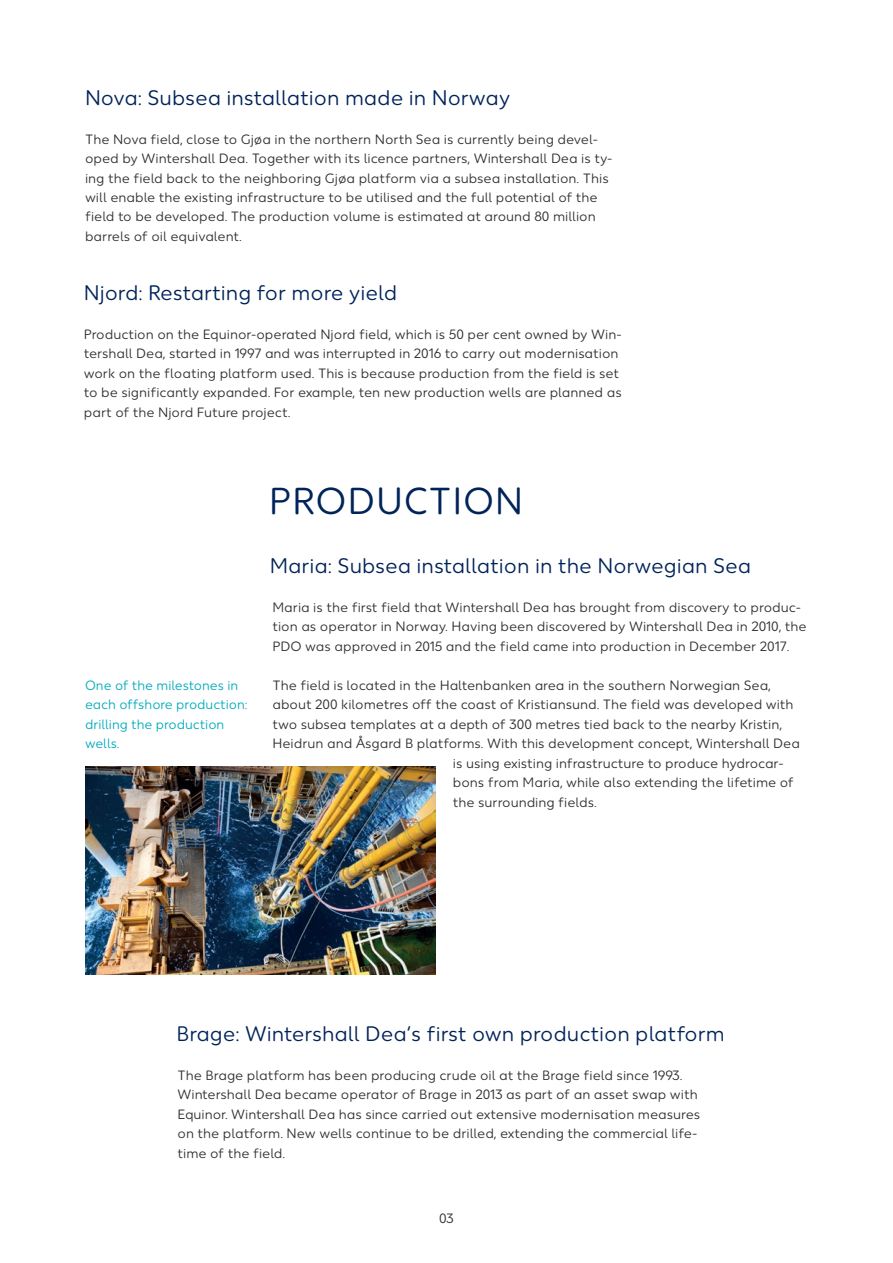
<style>
.page{position:relative;width:893px;height:1263px;background:#fff}
.page>*{position:absolute;margin:0;border:0;box-sizing:border-box;transform-origin:0 0}
.t1{font:37.5px "Wintershall Dea";letter-spacing:.02em;color:#002359}
.t2{font:21px "Wintershall Dea";color:#002359}
.t3{font:13.5px/19.5px "Wintershall Dea";color:#312f30}
.t4{font:13.5px/19.5px "Wintershall Dea";color:#00aabc}
</style>
<div class="page">
<img style="left:85px;top:767px;width:351px;height:207px">
<h2 class="t2" style="left:85px;top:85px;width:427px">Nova: Subsea installation made in Norway</h2>
<p class="t3" style="left:85px;top:130px;width:529px">The Nova field, close to Gjøa in the northern North Sea is currently being devel&shy;oped by Wintershall Dea. Together with its licence partners, Wintershall Dea is ty&shy;ing the field back to the neighboring Gjøa platform via a subsea installation. This will enable the existing infrastructure to be utilised and the full potential of the field to be developed. The production volume is estimated at around 80 million barrels of oil equivalent.</p>
<h2 class="t2" style="left:84px;top:280px;width:315px">Njord: Restarting for more yield</h2>
<p class="t3" style="left:84px;top:325px;width:539px">Production on the Equinor-operated Njord field, which is 50 per cent owned by Win&shy;tershall Dea, started in 1997 and was interrupted in 2016 to carry out modernisation work on the floating platform used. This is because production from the field is set to be significantly expanded. For example, ten new production wells are planned as part of the Njord Future project.</p>
<h1 class="t1" style="left:269px;top:480px;width:256px">PRODUCTION</h1>
<p class="t4" style="left:85px;top:676px;width:164px">One of the milestones in each offshore production: drilling the production wells.</p>
<h2 class="t2" style="left:270px;top:553px;width:483px">Maria: Subsea installation in the Norwegian Sea</h2>
<p class="t3" style="left:272px;top:598px;width:536px">Maria is the first field that Wintershall Dea has brought from discovery to produc&shy;tion as operator in Norway. Having been discovered by Wintershall Dea in 2010, the<br>PDO was approved in 2015 and the field came into production in December 2017.</p>
<p class="t3" style="left:272px;top:676px;width:500px">The field is located in the Haltenbanken area in the southern Norwegian Sea,</p>
<p class="t3" style="left:272px;top:695px;width:523px">about 200 kilometres off the coast of Kristiansund. The field was developed with</p>
<p class="t3" style="left:272px;top:715px;width:511px">two subsea templates at a depth of 300 metres tied back to the nearby Kristin,</p>
<p class="t3" style="left:272px;top:734px;width:529px">Heidrun and Åsgard B platforms. With this development concept, Wintershall Dea</p>
<p class="t3" style="left:453px;top:754px;width:332px">is using existing infrastructure to produce hydrocar-</p>
<p class="t3" style="left:453px;top:773px;width:343px">bons from Maria, while also extending the lifetime of</p>
<p class="t3" style="left:453px;top:793px;width:145px">the surrounding fields.</p>
<h2 class="t2" style="left:176px;top:1021px;width:550px">Brage: Wintershall Dea’s first own production platform</h2>
<p class="t3" style="left:178px;top:1066px;width:524px">The Brage platform has been producing crude oil at the Brage field since 1993.<br>Wintershall Dea became operator of Brage in 2013 as part of an asset swap with Equinor. Wintershall Dea has since carried out extensive modernisation measures on the platform. New wells continue to be drilled, extending the commercial life&shy;time of the field.</p>
<p class="t3" style="left:439px;top:1209px;width:16px">03</p>
</div>
